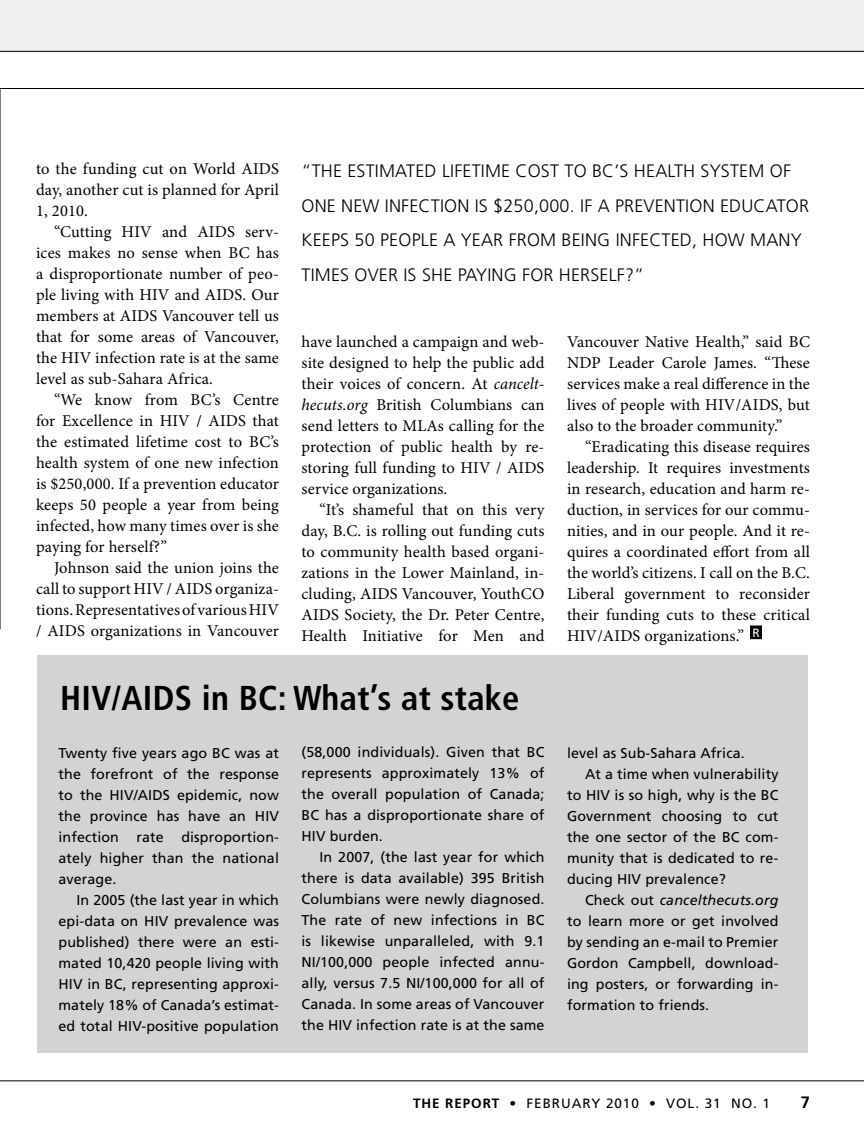
<style>
.page{position:relative;width:864px;height:1134px;background:#fff}
.page>*{position:absolute;margin:0;border:0;box-sizing:border-box;transform-origin:0 0}
.t1{font:700 condensed 34.5px "Frutiger";letter-spacing:.01em;color:#000}
.t2{font:300 18px/34.5px "Frutiger";letter-spacing:.01em;color:#000}
.t3{font:16.5px/21px "Minion Pro";letter-spacing:.01em;color:#000;text-align:justify}
.t4{font:700 16.5px "Frutiger";color:#000}
.t5{font:14.25px/21px "Frutiger";letter-spacing:.01em;color:#000;text-align:justify}
.t6{font:13.5px "Frutiger";letter-spacing:.07em;color:#000}
.t7{font:12px "Frutiger";color:#fff}
.s1{font-style:italic}
.s2{font-weight:700}
</style>
<div class="page">
<hr style="left:0;top:1080px;width:864px;height:1px;background:#000">
<div style="left:0;top:0;width:864px;height:53px;background:#eff0f0"></div>
<hr style="left:0;top:51px;width:864px;height:1px;background:#000">
<hr style="left:0;top:88px;width:864px;height:1px;background:#000">
<div style="left:751px;top:626px;width:10px;height:12px;background:#000"></div>
<div style="left:750px;top:626px;width:12px;height:13px;border:2px solid #000"></div>
<svg style="left:0;top:89px;width:1px;height:540px"></svg>
<div style="left:38px;top:656px;width:770px;height:397px;background:#d1d3d4"></div>
<p class="t3" style="left:36px;top:158px;width:245px">to the funding cut on World AIDS day, another cut is planned for April 1, 2010.</p>
<p class="t3" style="left:36px;top:221px;width:245px;text-indent:18px">“Cutting HIV and AIDS serv&shy;ices makes no sense when BC has a disproportionate number of peo&shy;ple living with HIV and AIDS. Our members at AIDS Vancouver tell us that for some areas of Vancouver, the HIV infection rate is at the same level as sub-Sahara Africa.</p>
<p class="t3" style="left:36px;top:389px;width:245px;text-indent:18px">“We know from BC’s Centre for Excellence in HIV / AIDS that the estimated lifetime cost to BC’s health system of one new infection is $250,000. If a prevention educator keeps 50 people a year from being infected, how many times over is she paying for herself?”</p>
<p class="t3" style="left:36px;top:557px;width:245px;text-indent:18px">Johnson said the union joins the call to support HIV / AIDS organiza&shy;tions. Representatives of various HIV / AIDS organizations in Vancouver</p>
<p class="t2" style="left:302px;top:154px;width:509px">“THE ESTIMATED LIFETIME COST TO BC’S HEALTH SYSTEM OF ONE NEW INFECTION IS $250,000. IF A PREVENTION EDUCATOR KEEPS 50 PEOPLE A YEAR FROM BEING INFECTED, HOW MANY TIMES OVER IS SHE PAYING FOR HERSELF?”</p>
<p class="t3" style="left:302px;top:331px;width:245px">have launched a campaign and web&shy;site designed to help the public add their voices of concern. At <span class="s1">cancelt&shy;hecuts.org</span> British Columbians can send letters to MLAs calling for the protection of public health by re&shy;storing full funding to HIV / AIDS service organizations.</p>
<p class="t3" style="left:302px;top:499px;width:245px;text-indent:18px">“It’s shameful that on this very day, B.C. is rolling out funding cuts to community health based organi&shy;zations in the Lower Mainland, in&shy;cluding, AIDS Vancouver, YouthCO AIDS Society, the Dr. Peter Centre, Health Initiative for Men and</p>
<p class="t3" style="left:567px;top:331px;width:244px">Vancouver Native Health,” said BC NDP Leader Carole James. “These services make a real difference in the lives of people with HIV/AIDS, but also to the broader community.”</p>
<p class="t3" style="left:567px;top:436px;width:245px;text-indent:18px">“Eradicating this disease requires leadership. It requires investments in research, education and harm re&shy;duction, in services for our commu&shy;nities, and in our people. And it re&shy;quires a coordinated effort from all the world’s citizens. I call on the B.C.<br>Liberal government to reconsider their funding cuts to these critical HIV/AIDS organizations.”</p>
<p class="t7" style="left:752px;top:625px;width:9px">R</p>
<h1 class="t1" style="left:60px;top:677px;width:461px">HIV/AIDS in BC: What’s at stake</h1>
<p class="t5" style="left:58px;top:742px;width:222px;text-align:left">Twenty five years ago BC was at the forefront of the response to the H IV/AIDS epidemic, now the province has have an H IV infection rate disproportion&shy;ately higher than the national average.</p>
<p class="t5" style="left:58px;top:889px;width:222px;text-indent:18px">In 2005 (the last year in which epi-data on H IV prevalence was published) there were an esti&shy;mated 10,420 people living with H IV in BC, representing approxi&shy;mately 18% of Canada’s estimat&shy;ed total H IV-positive population</p>
<p class="t5" style="left:302px;top:742px;width:245px">(58,000 individuals). Given that BC represents approximately 13% of the overall population of Canada; BC has a disproportionate share of H IV burden.</p>
<p class="t5" style="left:302px;top:847px;width:245px;text-indent:18px">In 2007, (the last year for which there is data available) 395 British Columbians were newly diagnosed.<br>The rate of new infections in BC is likewise unparalleled, with 9.1<br>NI/100,000 people infected annu&shy;ally, versus 7.5 NI/100,000 for all of Canada. In some areas of Vancouver the H IV infection rate is at the same</p>
<p class="t5" style="left:567px;top:743px;width:213px;text-align:left">level as Sub-Sahara Africa.<br>At a time when vulnerability to H IV is so high, why is the BC<br>Government choosing to cut the one sector of the BC com&shy;munity that is dedicated to re&shy;ducing H IV prevalence?</p>
<p class="t5" style="left:567px;top:890px;width:213px;text-indent:18px">Check out <span class="s1">cancelthecuts.org </span>to learn more or get involved by sending an e-mail to Premier Gordon Campbell, download&shy;ing posters, or forwarding in&shy;formation to friends.</p>
<p class="t6" style="left:413px;top:1095px;width:359px"><span class="s2">THE REPORT</span> • FE BRUARY 2010 • vol. 31 no. 1</p>
<p class="t4" style="left:801px;top:1093px;width:11px">7</p>
</div>
